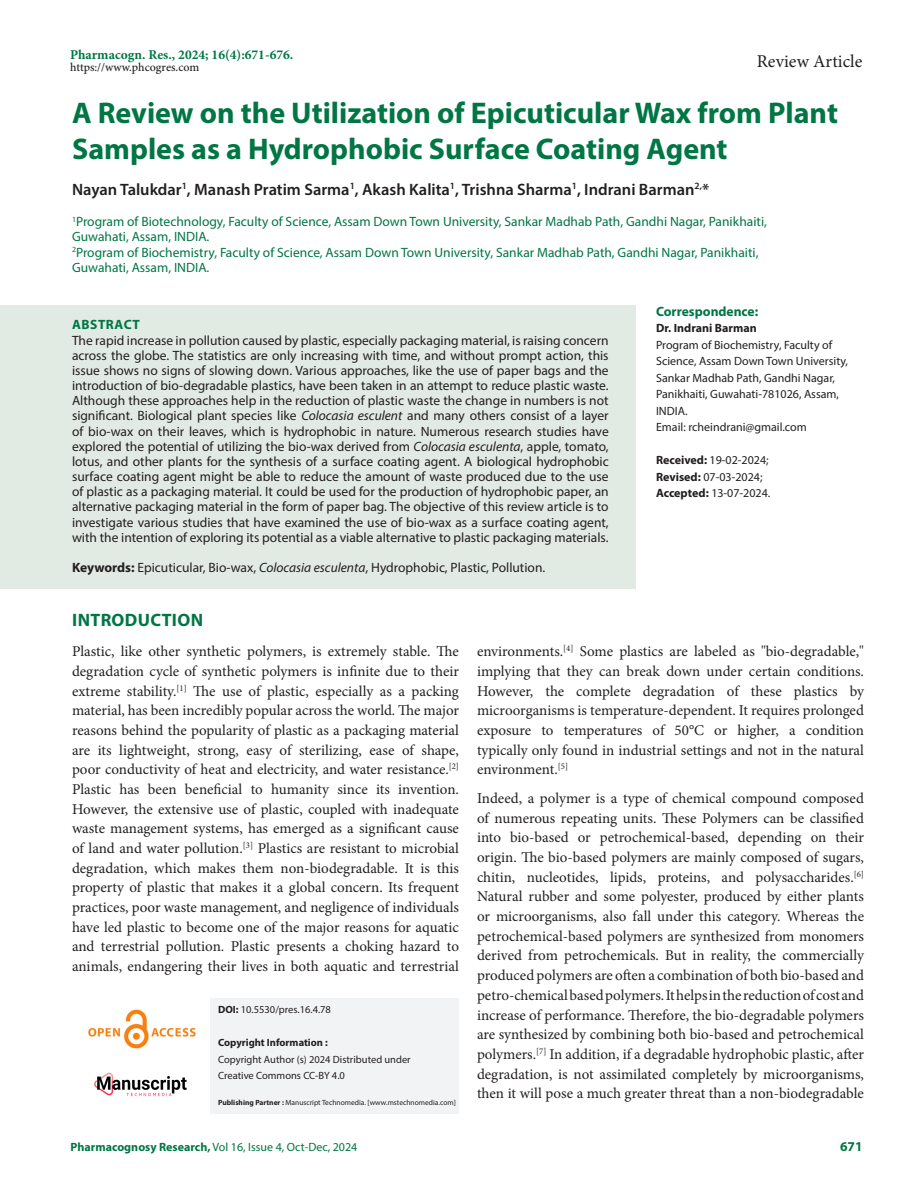
<style>
.page{position:relative;width:918px;height:1188px;background:#fff}
.page>*{position:absolute;margin:0;border:0;box-sizing:border-box;transform-origin:0 0}
.Art_Title{font:700 30px/36.2px "Myriad Pro";color:#007645}
.t1{font:18px "Minion Pro";letter-spacing:.005em;color:#231f20}
.Intro_head{font:700 18px "Myriad Pro";letter-spacing:.02em;color:#007645}
.Author_Names{font:600 16.5px "Myriad Pro";color:#231f20}
.Body_text__FO{font:15px/19.6px "Minion Pro";color:#231f20;text-align:justify}
.Body_text{font:15px/19.6px "Minion Pro";color:#231f20;text-align:justify}
.Abstract_TXT{font:13.5px/15.1px "Myriad Pro";color:#231f20;text-align:justify}
.Author_Affiliations{font:13.5px/15.1px "Myriad Pro";color:#007645}
.KY{font:13.5px "Myriad Pro";color:#231f20}
.t2{font:700 13.5px "Minion Pro";color:#007645}
.Correspondence_head{font:700 13.5px "Myriad Pro";color:#007645}
.ABS_Heading{font:700 13.5px "Myriad Pro";letter-spacing:.04em;color:#007645}
.Correspondence_AU_Aff{font:12px/16.5px "Myriad Pro";color:#231f20}
.Journal_Dates{font:12px/16.5px "Myriad Pro";color:#231f20}
.t3{font:12px "Myriad Pro";color:#007645}
.t4{font:500 12px "Minion Pro";color:#231f20}
.Correspondence_AU{font:700 12px "Myriad Pro";color:#231f20}
.t5{font:10.5px/16.5px "Myriad Pro";color:#231f20}
.t6{font:700 10.5px "Myriad Pro";color:#231f20}
.t7{font:7.5px "Myriad Pro";color:#231f20}
.s1{font-style:italic}
.s2{font-weight:700}
</style>
<div class="page">
<img style="left:88px;top:1009px;width:108px;height:40px">
<img style="left:94px;top:1072px;width:93px;height:25px">
<div style="left:211px;top:998px;width:248px;height:36px;background:#f2f3f4"></div>
<div style="left:211px;top:1031px;width:248px;height:26px;background:#f2f3f4"></div>
<div style="left:211px;top:1048px;width:248px;height:25px;background:#f2f3f4"></div>
<div style="left:211px;top:1064px;width:248px;height:26px;background:#f2f3f4"></div>
<div style="left:211px;top:1084px;width:248px;height:30px;background:#f2f3f4"></div>
<div style="left:0;top:306px;width:636px;height:40px;background:#e1eae3"></div>
<div style="left:0;top:321px;width:636px;height:238px;background:#e1eae3"></div>
<div style="left:0;top:548px;width:636px;height:41px;background:#e1eae3"></div>
<p class="t2" style="left:70px;top:45px;width:225px">Pharmacogn. Res., 2024; 16(4):671-676.</p>
<p class="t4" style="left:70px;top:59px;width:131px">https://www.phcogres.com</p>
<p class="t1" style="left:757px;top:49px;width:107px">Review Article</p>
<p class="Art_Title" style="left:72px;top:94px;width:768px">A Review on the Utilization of Epicuticular Wax from Plant<br>Samples as a Hydrophobic Surface Coating Agent</p>
<p class="Author_Names" style="left:72px;top:179px;width:639px">Nayan Talukdar<sup>1</sup>, Manash Pratim Sarma<sup>1</sup>, Akash Kalita<sup>1</sup>, Trishna Sharma<sup>1</sup>, Indrani Barman<sup>2,</sup>*</p>
<p class="Author_Affiliations" style="left:72px;top:214px;width:696px"><sup>1</sup>Program of Biotechnology, Faculty of Science, Assam Down Town University, Sankar Madhab Path, Gandhi Nagar, Panikhaiti,<br>Guwahati, Assam, INDIA.</p>
<p class="Author_Affiliations" style="left:72px;top:244px;width:688px"><sup>2</sup>Program of Biochemistry, Faculty of Science, Assam Down Town University, Sankar Madhab Path, Gandhi Nagar, Panikhaiti,<br>Guwahati, Assam, INDIA.</p>
<p class="Correspondence_head" style="left:656px;top:302px;width:104px">Correspondence:</p>
<p class="Correspondence_AU" style="left:656px;top:320px;width:102px">Dr. Indrani Barman</p>
<p class="Correspondence_AU_Aff" style="left:656px;top:336px;width:194px">Program of Biochemistry, Faculty of<br>Science, Assam Down Town University,<br>Sankar Madhab Path, Gandhi Nagar,<br>Panikhaiti, Guwahati-781026, Assam,<br>INDIA.</p>
<p class="Correspondence_AU_Aff" style="left:656px;top:419px;width:152px">Email: rcheindrani@gmail.com</p>
<p class="ABS_Heading" style="left:72px;top:316px;width:69px">ABSTRACT</p>
<p class="Abstract_TXT" style="left:72px;top:332px;width:538px">The rapid increase in pollution caused by plastic, especially packaging material, is raising concern across the globe. The statistics are only increasing with time, and without prompt action, this issue shows no signs of slowing down. Various approaches, like the use of paper bags and the introduction of bio-degradable plastics, have been taken in an attempt to reduce plastic waste.<br>Although these approaches help in the reduction of plastic waste the change in numbers is not significant. Biological plant species like <span class="s1">Colocasia esculent</span> and many others consist of a layer of bio-wax on their leaves, which is hydrophobic in nature. Numerous research studies have explored the potential of utilizing the bio-wax derived from <span class="s1">Colocasia esculenta</span>, apple, tomato, lotus, and other plants for the synthesis of a surface coating agent. A biological hydrophobic surface coating agent might be able to reduce the amount of waste produced due to the use of plastic as a packaging material. It could be used for the production of hydrophobic paper, an alternative packaging material in the form of paper bag. The objective of this review article is to investigate various studies that have examined the use of bio-wax as a surface coating agent, with the intention of exploring its potential as a viable alternative to plastic packaging materials.</p>
<p class="KY" style="left:72px;top:559px;width:475px"><span class="s2">Keywords:</span> Epicuticular, Bio-wax, <span class="s1">Colocasia esculenta</span>, Hydrophobic, Plastic, Pollution.</p>
<p class="Intro_head" style="left:72px;top:608px;width:132px">INTRODUCTION</p>
<p class="Body_text__FO" style="left:72px;top:642px;width:389px">Plastic, like other synthetic polymers, is extremely stable. The degradation cycle of synthetic polymers is infinite due to their extreme stability.<sup>[1]</sup> The use of plastic, especially as a packing material, has been incredibly popular across the world. The major reasons behind the popularity of plastic as a packaging material are its lightweight, strong, easy of sterilizing, ease of shape, poor conductivity of heat and electricity, and water resistance.<sup>[2] </sup>Plastic has been beneficial to humanity since its invention.<br>However, the extensive use of plastic, coupled with inadequate waste management systems, has emerged as a significant cause of land and water pollution.<sup>[3]</sup> Plastics are resistant to microbial degradation, which makes them non-biodegradable. It is this property of plastic that makes it a global concern. Its frequent practices, poor waste management, and negligence of individuals have led plastic to become one of the major reasons for aquatic and terrestrial pollution. Plastic presents a choking hazard to animals, endangering their lives in both aquatic and terrestrial</p>
<p class="Body_text__FO" style="left:477px;top:642px;width:389px">environments.<sup>[4]</sup> Some plastics are labeled as "bio-degradable," implying that they can break down under certain conditions.<br>However, the complete degradation of these plastics by microorganisms is temperature-dependent. It requires prolonged exposure to temperatures of 50°C or higher, a condition typically only found in industrial settings and not in the natural environment.<sup>[5]</sup></p>
<p class="Journal_Dates" style="left:656px;top:452px;width:116px"><span class="s2">Received:</span> 19-02-2024;<br><span class="s2">Revised:</span> 07-03-2024;<br><span class="s2">Accepted:</span> 13-07-2024.</p>
<p class="Body_text" style="left:477px;top:789px;width:389px">Indeed, a polymer is a type of chemical compound composed of numerous repeating units. These Polymers can be classified into bio-based or petrochemical-based, depending on their origin. The bio-based polymers are mainly composed of sugars, chitin, nucleotides, lipids, proteins, and polysaccharides.<sup>[6] </sup>Natural rubber and some polyester, produced by either plants or microorganisms, also fall under this category. Whereas the petrochemical-based polymers are synthesized from monomers derived from petrochemicals. But in reality, the commercially produced polymers are often a combination of both bio-based and petro-chemical based polymers. It helps in the reduction of cost and increase of performance. Therefore, the bio-degradable polymers are synthesized by combining both bio-based and petrochemical polymers.<sup>[7]</sup> In addition, if a degradable hydrophobic plastic, after degradation, is not assimilated completely by microorganisms, then it will pose a much greater threat than a non-biodegradable</p>
<p class="t5" style="left:218px;top:1001px;width:114px"><span class="s2">DOI:</span> 10.5530/pres.16.4.78</p>
<p class="t6" style="left:218px;top:1036px;width:111px">Copyright Information :</p>
<p class="t5" style="left:218px;top:1051px;width:194px">Copyright Author (s) 2024 Distributed under<br>Creative Commons CC-BY 4.0</p>
<p class="t7" style="left:218px;top:1098px;width:239px"><span class="s2">Publishing Partner :</span> Manuscript Technomedia. [www.mstechnomedia.com]</p>
<p class="t3" style="left:70px;top:1139px;width:288px"><span class="s2">Pharmacognosy Research,</span> Vol 16, Issue 4, Oct-Dec, 2024</p>
<p class="Correspondence_head" style="left:840px;top:1137px;width:24px">671</p>
</div>
